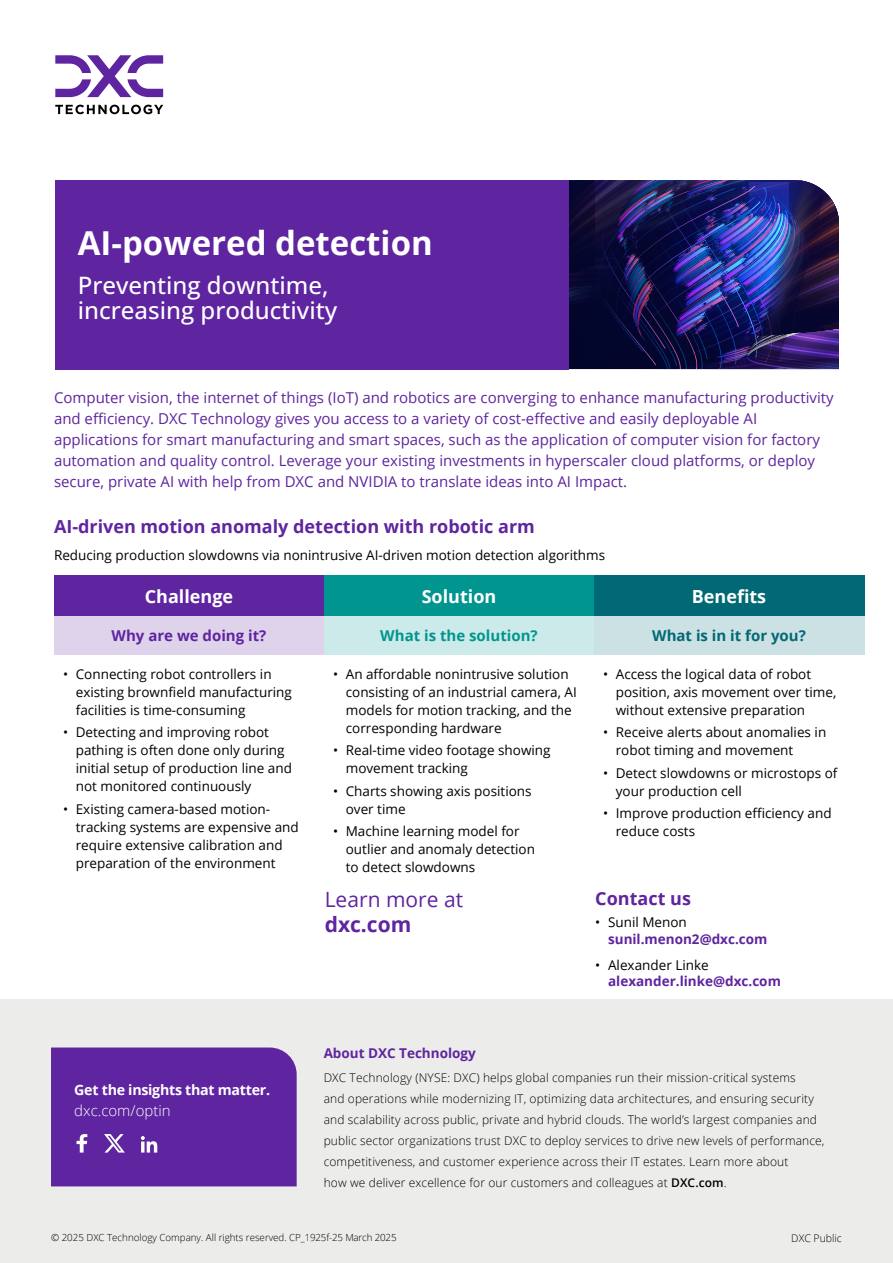
<style>
.page{position:relative;width:893px;height:1263px;background:#fff}
.page>*{position:absolute;margin:0;border:0;box-sizing:border-box;transform-origin:0 0}
.t1{font:700 33px "Open Sans";color:#fff}
.t2{font:500 24px/25.5px "Open Sans";color:#fff}
.t3{font:21px "Open Sans";color:#5f249f}
.t4{font:700 21px "Open Sans";color:#5f249f}
.t5{font:700 18px "Open Sans";color:#5f249f}
.t6{font:700 18px "Open Sans";color:#fff}
.t7{font:15px/21px "Open Sans";color:#5f249f}
.t8{font:700 15px "Open Sans";color:#00968f}
.t9{font:700 15px "Open Sans";color:#006975}
.t10{font:700 15px "Open Sans";color:#5f249f}
.t11{font:300 15px "Open Sans";color:#fff}
.t12{font:700 14.25px "Open Sans";letter-spacing:-.02em;color:#fff}
.t13{font:13.5px/18px "Open Sans";color:#000}
.t14{font:700 13.5px "Open Sans";color:#5f249f}
.t15{font:300 12px/21px "Open Sans";letter-spacing:.01em;color:#000}
.t16{font:300 10.5px "Open Sans";color:#000}
.t17{font:300 9.75px "Open Sans";color:#000}
.s1{font-weight:600}
</style>
<div class="page">
<img style="left:568px;top:180px;width:271px;height:189px">
<div style="left:54px;top:575px;width:270px;height:41px;background:#5f249f"></div>
<div style="left:324px;top:575px;width:270px;height:41px;background:#00968f"></div>
<div style="left:594px;top:575px;width:270px;height:41px;background:#006975"></div>
<div style="left:54px;top:616px;width:270px;height:39px;background:#dfd3ec"></div>
<div style="left:324px;top:616px;width:270px;height:39px;background:#cceae9"></div>
<div style="left:594px;top:616px;width:270px;height:39px;background:#cce1e3"></div>
<div style="left:55px;top:180px;width:513px;height:189px;background:#5f249f"></div>
<svg style="left:55px;top:105px;width:108px;height:9px"></svg>
<svg style="left:55px;top:55px;width:108px;height:42px"></svg>
<div style="left:0;top:999px;width:893px;height:264px;background:#ececeb"></div>
<div style="left:51px;top:1047px;width:246px;height:139px;background:#5f249f"></div>
<h1 class="t1" style="left:78px;top:220px;width:357px">AI-powered detection</h1>
<h2 class="t2" style="left:78px;top:272px;width:261px">Preventing downtime, increasing productivity</h2>
<p class="t7" style="left:54px;top:387px;width:781px">Computer vision, the internet of things (IoT) and robotics are converging to enhance manufacturing productivity and efficiency. DXC Technology gives you access to a variety of cost-effective and easily deployable AI applications for smart manufacturing and smart spaces, such as the application of computer vision for factory automation and quality control. Leverage your existing investments in hyperscaler cloud platforms, or deploy secure, private AI with help from DXC and NVIDIA to translate ideas into AI Impact.</p>
<h3 class="t5" style="left:54px;top:513px;width:482px">AI-driven motion anomaly detection with robotic arm</h3>
<p class="t13" style="left:54px;top:545px;width:553px">Reducing production slowdowns via nonintrusive AI-driven motion detection algorithms</p>
<h3 class="t6" style="left:145px;top:583px;width:90px">Challenge</h3>
<h3 class="t6" style="left:422px;top:583px;width:76px">Solution</h3>
<h3 class="t6" style="left:692px;top:583px;width:76px">Benefits</h3>
<p class="t10" style="left:112px;top:625px;width:156px">Why are we doing it?</p>
<p class="t8" style="left:380px;top:625px;width:159px">What is the solution?</p>
<p class="t9" style="left:652px;top:625px;width:155px">What is in it for you?</p>
<p class="t13" style="left:76px;top:664px;width:218px;text-indent:-13px">• Connecting robot controllers in existing brownfield manufacturing facilities is time-consuming</p>
<p class="t13" style="left:76px;top:723px;width:218px;text-indent:-13px">• Detecting and improving robot pathing is often done only during initial setup of production line and not monitored continuously</p>
<p class="t13" style="left:76px;top:799px;width:225px;text-indent:-13px">• Existing camera-based motion&shy;tracking systems are expensive and require extensive calibration and preparation of the environment</p>
<p class="t13" style="left:616px;top:664px;width:222px;text-indent:-13px">• Access the logical data of robot position, axis movement over time, without extensive preparation</p>
<p class="t13" style="left:616px;top:723px;width:212px;text-indent:-13px">• Receive alerts about anomalies in robot timing and movement</p>
<p class="t13" style="left:616px;top:763px;width:223px;text-indent:-13px">• Detect slowdowns or microstops of your production cell</p>
<p class="t13" style="left:616px;top:804px;width:217px;text-indent:-13px">• Improve production efficiency and reduce costs</p>
<p class="t13" style="left:346px;top:664px;width:233px;text-indent:-13px">• An affordable nonintrusive solution consisting of an industrial camera, AI models for motion tracking, and the corresponding hardware</p>
<p class="t13" style="left:346px;top:741px;width:206px;text-indent:-13px">• Real-time video footage showing movement tracking</p>
<p class="t13" style="left:346px;top:781px;width:187px;text-indent:-13px">• Charts showing axis positions over time</p>
<p class="t13" style="left:346px;top:822px;width:191px;text-indent:-13px">• Machine learning model for outlier and anomaly detection to detect slowdowns</p>
<p class="t12" style="left:74px;top:1080px;width:197px">Get the insights that matter.</p>
<p class="t11" style="left:74px;top:1100px;width:98px">dxc.com/optin</p>
<h3 class="t3" style="left:325px;top:885px;width:140px">Learn more at</h3>
<h3 class="t4" style="left:325px;top:910px;width:88px">dxc.com</h3>
<h3 class="t5" style="left:595px;top:885px;width:97px">Contact us</h3>
<p class="t13" style="left:595px;top:913px;width:93px">• Sunil Menon</p>
<p class="t14" style="left:608px;top:929px;width:161px">sunil.menon2@dxc.com</p>
<p class="t13" style="left:595px;top:956px;width:115px">• Alexander Linke</p>
<p class="t14" style="left:608px;top:972px;width:174px">alexander.linke@dxc.com</p>
<p class="t14" style="left:324px;top:1043px;width:154px">About DXC Technology</p>
<p class="t15" style="left:324px;top:1066px;width:502px">DXC Technology (NYSE: DXC) helps global companies run their mission-critical systems<br>and operations while modernizing IT, optimizing data architectures, and ensuring security and scalability across public, private and hybrid clouds. The world’s largest companies and public sector organizations trust DXC to deploy services to drive new levels of performance, competitiveness, and customer experience across their IT estates. Learn more about<br>how we deliver excellence for our customers and colleagues at <span class="s1">DXC.com</span>.</p>
<p class="t17" style="left:51px;top:1231px;width:347px">© 2025 DXC Technology Company. All rights reserved. CP_1925f-25 March 2025</p>
<p class="t16" style="left:791px;top:1228px;width:52px">DXC Public</p>
<p class="t16" style="left:791px;top:1230px;width:52px">DXC Public</p>
</div>
